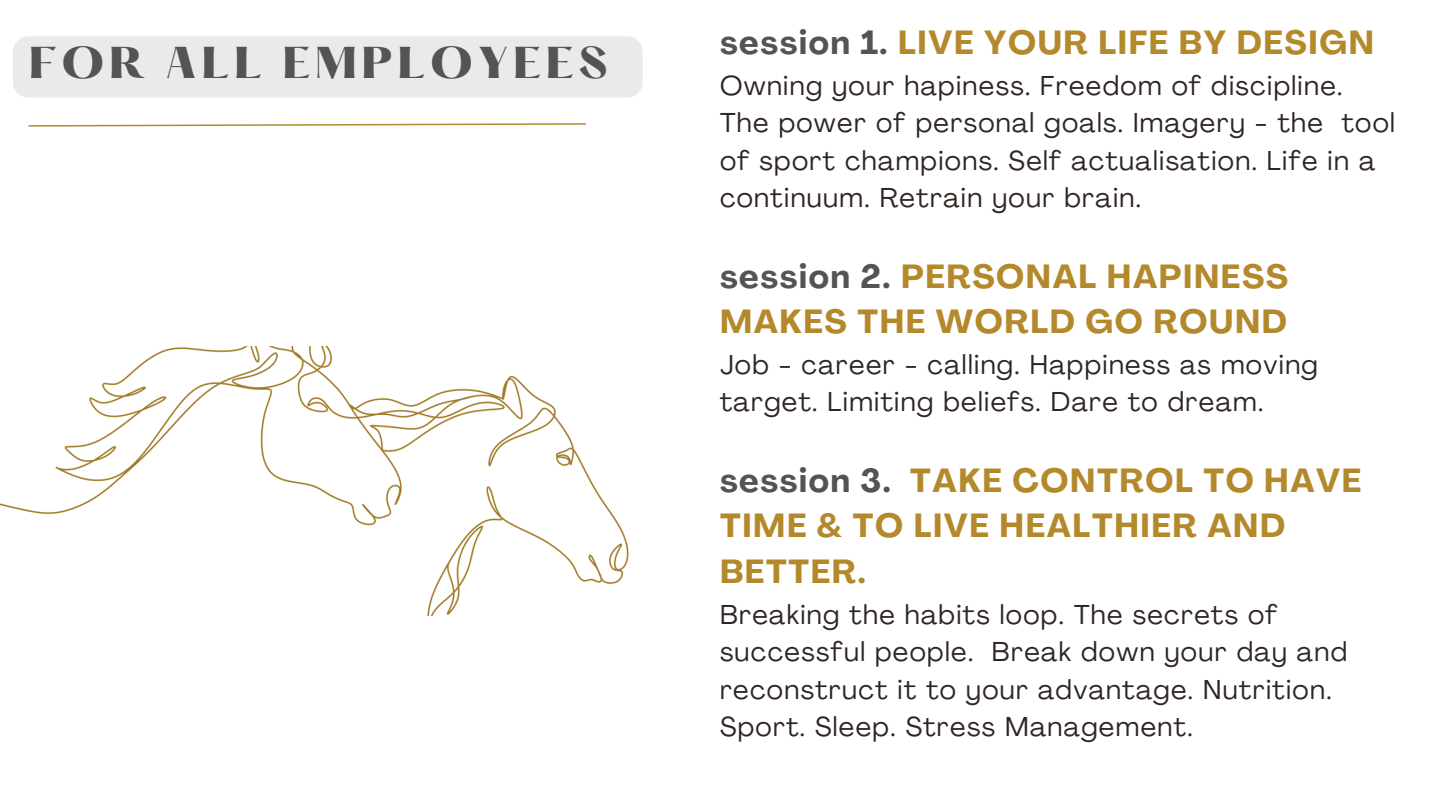
<style>
.page{position:relative;width:1440px;height:810px;background:#fff}
.page>*{position:absolute;margin:0;border:0;box-sizing:border-box;transform-origin:0 0}
.t1{font:800 39px "Hatton";letter-spacing:.1em;color:#545454}
.t2{font:700 33px/45.8px "Agrandir";letter-spacing:.05em;color:#b3892b}
.t3{font:27px/37.5px "Agrandir";letter-spacing:.05em;color:#2f2623}
.s1{color:#545454}
</style>
<div class="page">
<img style="left:0;top:347px;width:628px;height:268px">
<svg style="left:28px;top:123px;width:558px;height:4px"></svg>
<div style="left:13px;top:36px;width:630px;height:62px;background:#eaeaea;border-radius:15px"></div>
<p class="t1" style="left:29px;top:44px;width:580px">FOR ALL EMPLOYEES</p>
<p class="t2" style="left:720px;top:23px;width:655px"><span class="s1">session 1.</span> LIVE YOUR LIFE BY DESIGN</p>
<p class="t3" style="left:720px;top:69px;width:677px">Owning your hapiness. Freedom of discipline.<br>The power of personal goals. Imagery - the tool of sport champions. Self actualisation. Life in a continuum. Retrain your brain.</p>
<p class="t2" style="left:720px;top:257px;width:570px"><span class="s1">session 2.</span> PERSONAL HAPINESS<br>MAKES THE WORLD GO ROUND</p>
<p class="t3" style="left:720px;top:348px;width:599px">Job - career - calling. Happiness as moving target. Limiting beliefs. Dare to dream.</p>
<p class="t2" style="left:720px;top:461px;width:643px"><span class="s1">session 3.</span> TAKE CONTROL TO HAVE<br>TIME &amp; TO LIVE HEALTHIER AND<br>BETTER.</p>
<p class="t3" style="left:720px;top:598px;width:629px">Breaking the habits loop. The secrets of successful people. Break down your day and reconstruct it to your advantage. Nutrition.<br>Sport. Sleep. Stress Management.</p>
</div>
